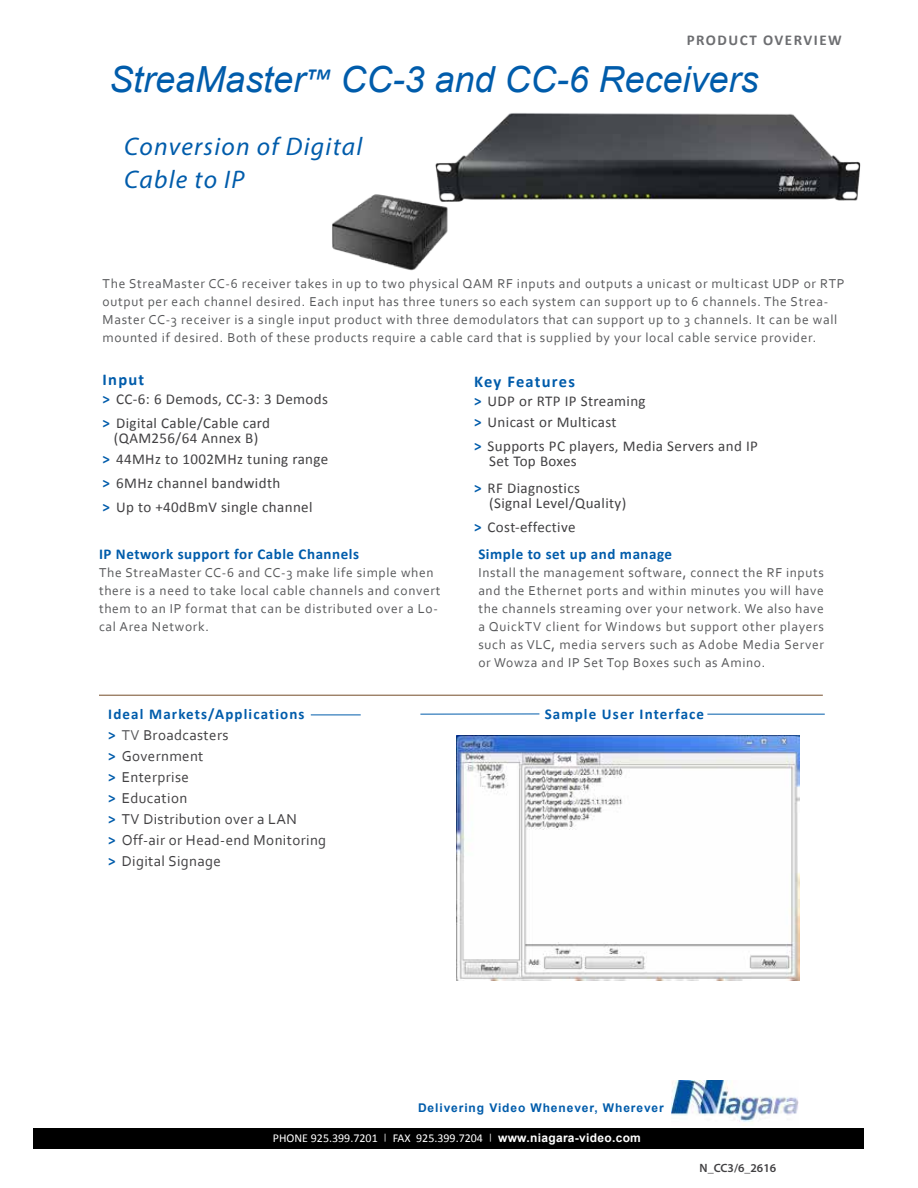
<style>
.page{position:relative;width:918px;height:1188px;background:#fff}
.page>*{position:absolute;margin:0;border:0;box-sizing:border-box;transform-origin:0 0}
.t1{font:italic 36px "Arial";color:#005cab}
.t2{font:italic 25.5px/33px "Myriad Pro";letter-spacing:.05em;color:#005cab}
.t3{font:700 16.5px "Calibri";letter-spacing:.075em;color:#005cab}
.t4{font:15px/24px "Calibri";letter-spacing:.025em;color:#414042}
.t5{font:15px/21px "Corbel";letter-spacing:.025em;color:#414042}
.t6{font:700 15px "Calibri";letter-spacing:.035em;color:#005cab}
.t7{font:700 15px "Calibri";letter-spacing:.075em;color:#005cab}
.t8{font:700 15px "Calibri";letter-spacing:.1em;color:#6d6e71}
.t9{font:13.5px/18px "Corbel";letter-spacing:.05em;color:#58595b}
.t10{font:12px "Calibri";color:#fff}
.t11{font:700 12px "Arial";letter-spacing:.075em;color:#005cab}
.t12{font:600 12px "Myriad Pro";color:#414042}
.s1{font-family:"Calibri"}
.s2{font-weight:700;color:#005cab}
.s3{font-family:"Calibri";font-weight:700;color:#005cab}
.s4{color:#58595b}
.s5{font-size:9px}
.s6{font-family:"Arial";font-weight:700}
</style>
<div class="page">
<hr style="left:99px;top:695px;width:724px;height:1px;background:#754d29">
<hr style="left:311px;top:715px;width:50px;height:1px;background:#005cab">
<hr style="left:420px;top:714px;width:119px;height:1px;background:#005cab">
<hr style="left:707px;top:714px;width:118px;height:1px;background:#005cab">
<img style="left:435px;top:113px;width:426px;height:89px">
<img style="left:332px;top:192px;width:120px;height:79px">
<div style="left:33px;top:1128px;width:831px;height:21px;background:#000"></div>
<img style="left:457px;top:735px;width:342px;height:246px">
<img style="left:672px;top:1080px;width:127px;height:45px">
<p class="t8" style="left:687px;top:30px;width:157px">PRODUCT OVERVIEW</p>
<h1 class="t1" style="left:109px;top:56px;width:651px">StreaMaster<span class="s1">™</span> CC-3 and CC-6 Receivers</h1>
<h2 class="t2" style="left:124px;top:130px;width:240px">Conversion of Digital<br>Cable to IP</h2>
<p class="t9" style="left:103px;top:274px;width:744px">The StreaMaster CC-6 receiver takes in up to two physical QAM RF inputs and outputs a unicast or multicast UDP or RTP output per each channel desired. Each input has three tuners so each system can support up to 6 channels. The Strea-Master CC-3 receiver is a single input product with three demodulators that can support up to 3 channels. It can be wall mounted if desired. Both of these products require a cable card that is supplied by your local cable service provider.</p>
<p class="t3" style="left:103px;top:369px;width:43px">Input</p>
<p class="t4" style="left:103px;top:387px;width:227px"><span class="s2">&gt;</span> CC-6: 6 Demods, CC-3: 3 Demods <span class="s2">&gt;</span> Digital Cable/Cable card</p>
<p class="t4" style="left:103px;top:428px;width:227px;line-height:21px;text-indent:11px">(QAM256/64 Annex B)<br><span class="s2">&gt;</span> 44MHz to 1002MHz tuning range</p>
<p class="t4" style="left:103px;top:471px;width:211px"><span class="s2">&gt;</span> 6MHz channel bandwidth<br><span class="s2">&gt;</span> Up to +40dBmV single channel</p>
<p class="t6" style="left:99px;top:544px;width:262px">IP Network support for Cable Channels</p>
<p class="t9" style="left:99px;top:563px;width:343px">The StreaMaster CC-6 and CC-3 make life simple when there is a need to take local cable channels and convert them to an IP format that can be distributed over a Lo&shy;cal Area Network.</p>
<p class="t7" style="left:108px;top:704px;width:198px">Ideal Markets/Applications</p>
<p class="t5" style="left:108px;top:724px;width:219px"><span class="s3">&gt;</span> <span class="s4">TV</span> Broadcasters<br><span class="s3">&gt;</span> Government<br><span class="s3">&gt;</span> Enterprise<br><span class="s3">&gt;</span> Education<br><span class="s3">&gt;</span> TV Distribution over a LAN<br><span class="s3">&gt;</span> Off-air or Head-end Monitoring <span class="s3">&gt;</span> Digital Signage</p>
<p class="t3" style="left:474px;top:371px;width:102px">Key Features</p>
<p class="t4" style="left:474px;top:390px;width:173px;line-height:21px"><span class="s2">&gt;</span> UDP or RTP IP Streaming <span class="s2">&gt;</span> Unicast or Multicast</p>
<p class="t4" style="left:489px;top:438px;width:270px;line-height:15px;text-indent:-15px"><span class="s2">&gt;</span> Supports PC players, Media Servers and IP<br>Set Top Boxes</p>
<p class="t4" style="left:489px;top:480px;width:139px;line-height:15px;text-indent:-15px"><span class="s2">&gt;</span> RF Diagnostics (Signal Level/Quality)</p>
<p class="t4" style="left:474px;top:515px;width:103px"><span class="s2">&gt;</span> Cost-effective</p>
<p class="t6" style="left:478px;top:544px;width:195px">Simple to set up and manage</p>
<p class="t9" style="left:478px;top:563px;width:347px;text-align:justify">Install the management software, connect the RF inputs and the Ethernet ports and within minutes you will have the channels streaming over your network. We also have a QuickTV client for Windows but support other players such as VLC, media servers such as Adobe Media Server or Wowza and IP Set Top Boxes such as Amino.</p>
<p class="t7" style="left:545px;top:704px;width:161px">Sample User Interface</p>
<p class="t11" style="left:418px;top:1099px;width:247px">Delivering Video Whenever, Wherever</p>
<p class="t10" style="left:273px;top:1130px;width:370px">PHONE 925.399.7201 <span class="s5">|</span> FAX 925.399.7204 <span class="s5">|</span> <span class="s6">www.niagara-video.com</span></p>
<p class="t12" style="left:700px;top:1160px;width:78px">N_CC3/6_2616</p>
</div>
